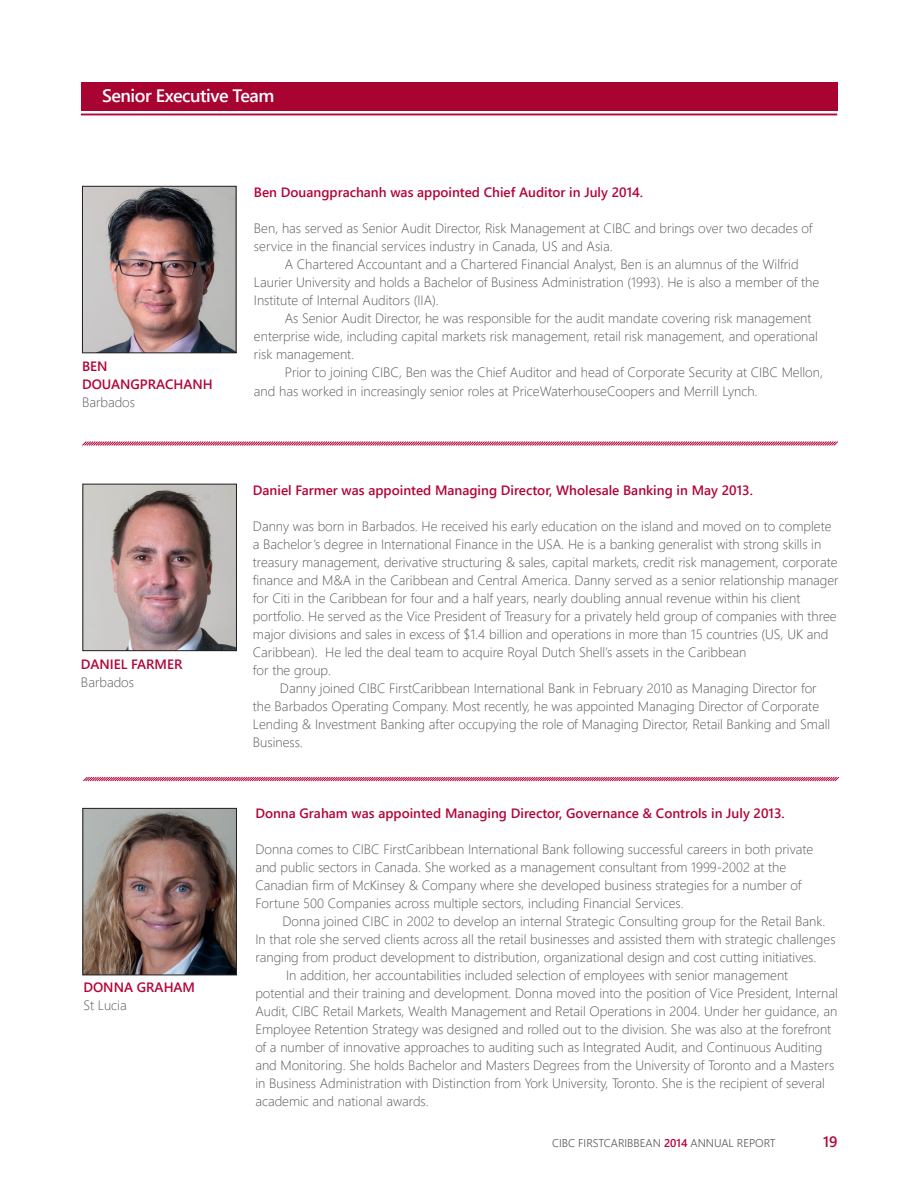
<style>
.page{position:relative;width:918px;height:1188px;background:#fff}
.page>*{position:absolute;margin:0;border:0;box-sizing:border-box;transform-origin:0 0}
.t1{font:18px "Webly Sleek UI Semibold";letter-spacing:-.025em;color:#fff}
.t2{font:15px "Webly Sleek UI Semibold";color:#b30437}
.t3{font:13.5px/18px "Webly Sleek UI Light";color:#57585a}
.t4{font:13.5px/18px "Webly Sleek UI Semibold";color:#b30437}
.t5{font:11.25px "Webly Sleek UI Semilight";color:#57585a}
.s1{font-family:"Webly Sleek UI Semibold";color:#b30437}
</style>
<div class="page">
<div style="left:81px;top:82px;width:757px;height:28px;background:#a90332"></div>
<hr style="left:81px;top:114px;width:756px;height:1px;background:#b30437">
<svg style="left:82px;top:441px;width:756px;height:5px"></svg>
<img style="left:84px;top:188px;width:151px;height:163px">
<div style="left:82px;top:186px;width:155px;height:167px;border:1px solid #231f20"></div>
<svg style="left:83px;top:776px;width:756px;height:6px"></svg>
<img style="left:84px;top:486px;width:151px;height:163px">
<div style="left:82px;top:484px;width:155px;height:167px;border:1px solid #231f20"></div>
<img style="left:84px;top:810px;width:151px;height:163px">
<div style="left:82px;top:808px;width:155px;height:167px;border:1px solid #231f20"></div>
<p class="t1" style="left:102px;top:82px;width:174px">Senior Executive Team</p>
<p class="t4" style="left:82px;top:357px;width:132px">BEN<br>DOUANGPRACHANH</p>
<p class="t3" style="left:82px;top:392px;width:55px">Barbados</p>
<p class="t4" style="left:81px;top:654px;width:103px">DANIEL FARMER</p>
<p class="t3" style="left:81px;top:672px;width:55px">Barbados</p>
<p class="t4" style="left:83px;top:977px;width:113px">DONNA GRAHAM</p>
<p class="t3" style="left:83px;top:995px;width:45px">St Lucia</p>
<p class="t4" style="left:254px;top:183px;width:391px">Ben Douangprachanh was appointed Chief Auditor in July 2014.</p>
<p class="t3" style="left:254px;top:219px;width:560px">Ben, has served as Senior Audit Director, Risk Management at CIBC and brings over two decades of service in the financial services industry in Canada, US and Asia.</p>
<p class="t3" style="left:254px;top:255px;width:567px;text-indent:31px">A Chartered Accountant and a Chartered Financial Analyst, Ben is an alumnus of the Wilfrid<br>Laurier University and holds a Bachelor of Business Administration (1993). He is also a member of the<br>Institute of Internal Auditors (IIA).</p>
<p class="t3" style="left:254px;top:309px;width:565px;text-indent:31px">As Senior Audit Director, he was responsible for the audit mandate covering risk management enterprise wide, including capital markets risk management, retail risk management, and operational risk management.</p>
<p class="t3" style="left:254px;top:362px;width:571px;line-height:19.5px;text-indent:31px">Prior to joining CIBC, Ben was the Chief Auditor and head of Corporate Security at CIBC Mellon, and has worked in increasingly senior roles at PriceWaterhouseCoopers and Merrill Lynch.</p>
<p class="t4" style="left:253px;top:480px;width:502px">Daniel Farmer was appointed Managing Director, Wholesale Banking in May 2013.</p>
<p class="t3" style="left:253px;top:516px;width:587px">Danny was born in Barbados. He received his early education on the island and moved on to complete a Bachelor’s degree in International Finance in the USA. He is a banking generalist with strong skills in treasury management, derivative structuring &amp; sales, capital markets, credit risk management, corporate finance and M&amp;A in the Caribbean and Central America. Danny served as a senior relationship manager for Citi in the Caribbean for four and a half years, nearly doubling annual revenue within his client portfolio. He served as the Vice President of Treasury for a privately held group of companies with three major divisions and sales in excess of $1.4 billion and operations in more than 15 countries (US, UK and Caribbean). He led the deal team to acquire Royal Dutch Shell’s assets in the Caribbean<br>for the group.</p>
<p class="t3" style="left:253px;top:678px;width:579px;text-indent:27px">Danny joined CIBC FirstCaribbean International Bank in February 2010 as Managing Director for the Barbados Operating Company. Most recently, he was appointed Managing Director of Corporate Lending &amp; Investment Banking after occupying the role of Managing Director, Retail Banking and Small Business.</p>
<p class="t4" style="left:255px;top:803px;width:531px">Donna Graham was appointed Managing Director, Governance &amp; Controls in July 2013.</p>
<p class="t3" style="left:255px;top:839px;width:559px">Donna comes to CIBC FirstCaribbean International Bank following successful careers in both private</p>
<p class="t3" style="left:255px;top:857px;width:548px">and public sectors in Canada. She worked as a management consultant from 1999-2002 at the<br>Canadian firm of McKinsey &amp; Company where she developed business strategies for a number of<br>Fortune 500 Companies across multiple sectors, including Financial Services.</p>
<p class="t3" style="left:255px;top:911px;width:582px;text-indent:27px">Donna joined CIBC in 2002 to develop an internal Strategic Consulting group for the Retail Bank.<br>In that role she served clients across all the retail businesses and assisted them with strategic challenges ranging from product development to distribution, organizational design and cost cutting initiatives.</p>
<p class="t3" style="left:255px;top:965px;width:584px;text-indent:31px">In addition, her accountabilities included selection of employees with senior management potential and their training and development. Donna moved into the position of Vice President, Internal Audit, CIBC Retail Markets, Wealth Management and Retail Operations in 2004. Under her guidance, an Employee Retention Strategy was designed and rolled out to the division. She was also at the forefront of a number of innovative approaches to auditing such as Integrated Audit, and Continuous Auditing and Monitoring. She holds Bachelor and Masters Degrees from the University of Toronto and a Masters in Business Administration with Distinction from York University, Toronto. She is the recipient of several academic and national awards.</p>
<p class="t5" style="left:552px;top:1134px;width:225px">CIBC FIRSTCARIBBEAN <span class="s1">2014</span> ANNUAL REPORT</p>
<p class="t2" style="left:823px;top:1131px;width:16px">19</p>
</div>
